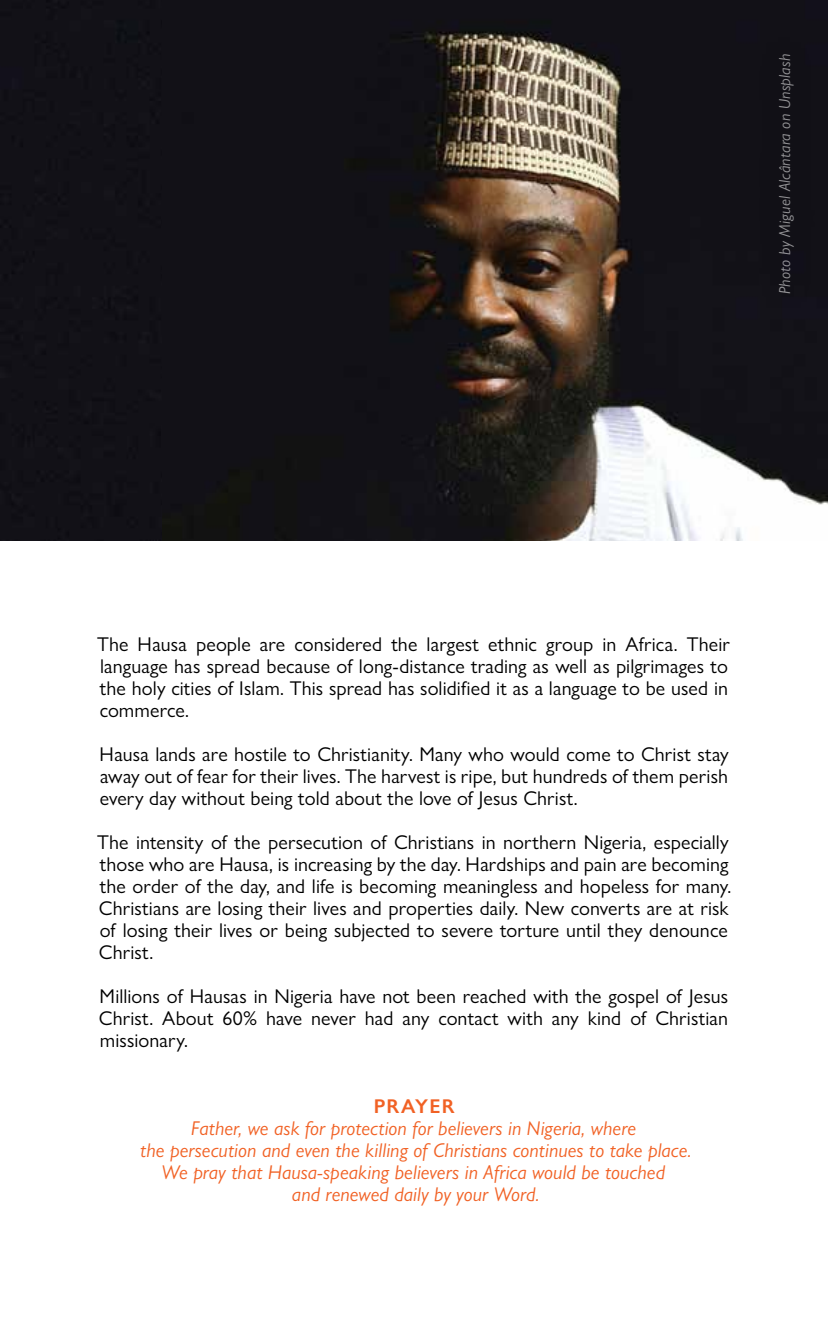
<style>
.page{position:relative;width:828px;height:1332px;background:#fff}
.page>*{position:absolute;margin:0;border:0;box-sizing:border-box;transform-origin:0 0}
.t1{font:20px/22px "Gill Sans Nova";letter-spacing:.005em;color:#000;text-align:justify}
.t2{font:italic 20px/22px "Gill Sans Nova";letter-spacing:.005em;color:#f16124;text-align:center}
.t3{font:600 20px "Gill Sans Nova";letter-spacing:.065em;color:#f16124}
.t4{font:italic 16px "Gill Sans Nova";letter-spacing:.01em;color:#fff}
</style>
<div class="page">
<div style="left:0;top:0;width:162px;height:541px;background:#121117"></div>
<img style="left:162px;top:0;width:666px;height:541px">
<div style="left:755px;top:32px;width:62px;height:285px;background:#111016"></div>
<p class="t4" style="left:775px;top:294px;width:242px;rotate:-90deg">Photo by Miguel Alcântara on Unsplash</p>
<p class="t1" style="left:97px;top:633px;width:634px">The Hausa people are considered the largest ethnic group in Africa. Their language has spread because of long-distance trading as well as pilgrimages to the holy cities of Islam. This spread has solidified it as a language to be used in commerce.</p>
<p class="t1" style="left:100px;top:743px;width:631px">Hausa lands are hostile to Christianity. Many who would come to Christ stay away out of fear for their lives. The harvest is ripe, but hundreds of them perish every day without being told about the love of Jesus Christ.</p>
<p class="t1" style="left:97px;top:831px;width:636px;text-align:left">The intensity of the persecution of Christians in northern Nigeria, especially those who are Hausa, is increasing by the day. Hardships and pain are becoming the order of the day, and life is becoming meaningless and hopeless for many.<br>Christians are losing their lives and properties daily. New converts are at risk of losing their lives or being subjected to severe torture until they denounce Christ.</p>
<p class="t1" style="left:99px;top:985px;width:631px">Millions of Hausas in Nigeria have not been reached with the gospel of Jesus Christ. About 60% have never had any contact with any kind of Christian missionary.</p>
<p class="t3" style="left:374px;top:1094px;width:83px">PRAYER</p>
<p class="t2" style="left:140px;top:1117px;width:553px">Father, we ask for protection for believers in Nigeria, where<br>the persecution and even the killing of Christians continues to take place.<br>We pray that Hausa-speaking believers in Africa would be touched<br>and renewed daily by your Word.</p>
</div>
